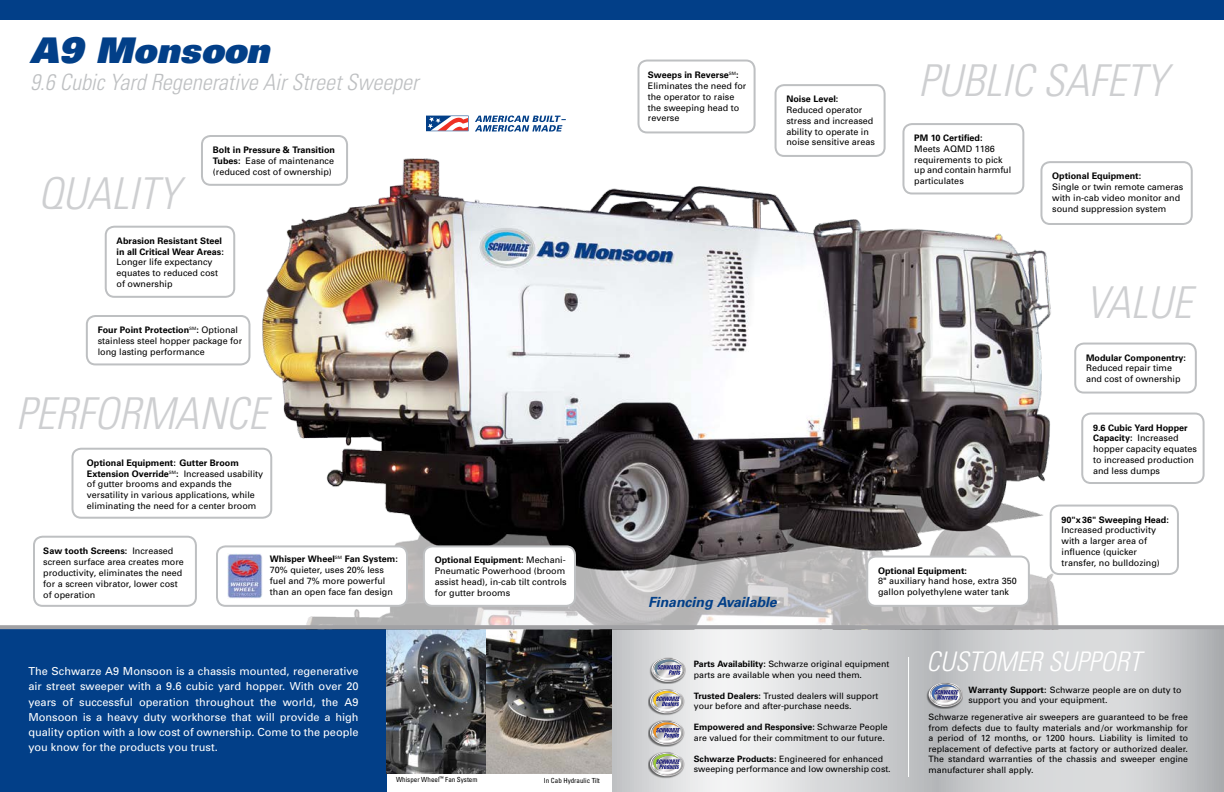
<style>
.page{position:relative;width:1224px;height:792px;background:#fff}
.page>*{position:absolute;margin:0;border:0;box-sizing:border-box;transform-origin:0 0}
.t1{font:italic 300 condensed 43.9px "Univers";color:#cecfd1}
.t2{font:italic 900 35.4px "Univers";color:#023f88}
.t3{font:italic 300 condensed 27px "Univers";color:#fff}
.t4{font:italic 300 condensed 22.4px "Univers";color:#bec0c2}
.t5{font:italic 700 14px "Univers";color:#023f88}
.t6{font:11px/15.2px "Univers";color:#fff;text-align:justify}
.t7{font:9px/10.8px "Univers";color:#000}
.t8{font:8.8px/10.5px "Univers";color:#000}
.t9{font:condensed 7px "Univers";color:#000}
.s1{font-weight:700}
</style>
<div class="page">
<div style="left:0;top:0;width:1224px;height:20px;background:#023f88"></div>
<div style="left:0;top:629px;width:387px;height:163px;background:#023f88"></div>
<img style="left:387px;top:629px;width:225px;height:144px">
<svg style="left:612px;top:629px;width:612px;height:163px"></svg>
<div style="left:926px;top:682px;width:37px;height:27px;background:#000;opacity:.55"></div>
<svg style="left:926px;top:682px;width:37px;height:25px"></svg>
<hr style="left:908px;top:657px;width:1px;height:120px;background:#fff">
<div style="left:649px;top:657px;width:37px;height:27px;background:#000;opacity:.55"></div>
<svg style="left:649px;top:658px;width:37px;height:24px"></svg>
<div style="left:648px;top:689px;width:37px;height:27px;background:#000;opacity:.55"></div>
<svg style="left:648px;top:689px;width:36px;height:24px"></svg>
<div style="left:648px;top:720px;width:37px;height:27px;background:#000;opacity:.55"></div>
<svg style="left:648px;top:720px;width:36px;height:25px"></svg>
<div style="left:648px;top:752px;width:37px;height:27px;background:#000;opacity:.55"></div>
<svg style="left:648px;top:752px;width:36px;height:24px"></svg>
<div style="left:71px;top:448px;width:201px;height:71px;border:2px solid #bec0c2;border-radius:9px"></div>
<img style="left:254px;top:151px;width:824px;height:474px">
<hr style="left:0;top:625px;width:1224px;height:4px;background:#a1a1a4">
<div style="left:202px;top:136px;width:145px;height:49px;background:#fff;border-radius:9px"></div>
<div style="left:201px;top:135px;width:147px;height:51px;border:2px solid #bec0c2;border-radius:9px"></div>
<div style="left:86px;top:315px;width:164px;height:50px;border:2px solid #bec0c2;border-radius:9px"></div>
<div style="left:105px;top:226px;width:130px;height:72px;border:2px solid #bec0c2;border-radius:9px"></div>
<div style="left:424px;top:546px;width:151px;height:60px;background:#fff;border-radius:9px"></div>
<div style="left:423px;top:545px;width:153px;height:62px;border:2px solid #bec0c2;border-radius:9px"></div>
<div style="left:33px;top:536px;width:164px;height:71px;border:2px solid #bec0c2;border-radius:9px"></div>
<div style="left:776px;top:85px;width:109px;height:71px;background:#fff;border-radius:9px"></div>
<div style="left:775px;top:84px;width:111px;height:73px;border:2px solid #bec0c2;border-radius:9px"></div>
<div style="left:1041px;top:162px;width:151px;height:62px;background:#fff;border-radius:9px"></div>
<div style="left:1040px;top:161px;width:153px;height:64px;border:2px solid #bec0c2;border-radius:9px"></div>
<div style="left:638px;top:60px;width:118px;height:73px;border:2px solid #bec0c2;border-radius:9px"></div>
<div style="left:1075px;top:344px;width:121px;height:49px;background:#fff;border-radius:9px"></div>
<div style="left:1074px;top:343px;width:123px;height:51px;border:2px solid #bec0c2;border-radius:9px"></div>
<div style="left:1081px;top:413px;width:124px;height:71px;border:2px solid #bec0c2;border-radius:9px"></div>
<div style="left:1051px;top:506px;width:127px;height:68px;background:#fff;border-radius:9px"></div>
<div style="left:1050px;top:505px;width:129px;height:70px;border:2px solid #bec0c2;border-radius:9px"></div>
<div style="left:867px;top:557px;width:162px;height:49px;background:#fff;border-radius:9px"></div>
<div style="left:866px;top:556px;width:164px;height:51px;border:2px solid #bec0c2;border-radius:9px"></div>
<div style="left:217px;top:546px;width:190px;height:60px;background:#fff;border-radius:9px"></div>
<div style="left:216px;top:545px;width:192px;height:62px;border:2px solid #bec0c2;border-radius:9px"></div>
<img style="left:227px;top:553px;width:35px;height:46px">
<svg style="left:426px;top:115px;width:43px;height:16px"></svg>
<svg style="left:475px;top:116px;width:91px;height:16px"></svg>
<div style="left:903px;top:124px;width:120px;height:69px;background:#fff;border-radius:9px"></div>
<div style="left:902px;top:123px;width:122px;height:71px;border:2px solid #bec0c2;border-radius:9px"></div>
<p class="t2" style="left:30px;top:27px;width:241px">A9 Monsoon</p>
<p class="t4" style="left:30px;top:69px;width:392px">9.6 CUBIC YARD REGENERATIVE AIR STREET SWEEPER</p>
<p class="t1" style="left:38px;top:167px;width:143px">QUALITY</p>
<p class="t7" style="left:213px;top:145px;width:124px;text-align:justify"><span class="s1">Bolt in Pressure &amp; Transition Tubes:</span> Ease of maintenance (reduced cost of ownership)</p>
<p class="t7" style="left:117px;top:235px;width:109px"><span class="s1">Abrasion Resistant Steel in all Critical Wear Areas:<br></span>Longer life expectancy equates to reduced cost of ownership</p>
<p class="t7" style="left:98px;top:325px;width:146px"><span class="s1">Four Point Protection</span><sup>SM</sup><span class="s1">:</span> Optional stainless steel hopper package for long lasting performance</p>
<p class="t1" style="left:16px;top:388px;width:253px">PERFORMANCE</p>
<p class="t7" style="left:87px;top:457px;width:178px"><span class="s1">Optional Equipment: Gutter Broom Extension Override</span><sup>SM</sup><span class="s1">:</span> Increased usability of gutter brooms and expands the versatility in various applications, while eliminating the need for a center broom</p>
<p class="t7" style="left:43px;top:546px;width:142px"><span class="s1">Saw tooth Screens:</span> Increased screen surface area creates more productivity, eliminates the need for a screen vibrator, lower cost of operation</p>
<p class="t7" style="left:270px;top:554px;width:129px"><span class="s1">Whisper Wheel</span><sup>SM</sup> <span class="s1">Fan System:<br></span>70% quieter, uses 20% less fuel and 7% more powerful than an open face fan design</p>
<p class="t6" style="left:28px;top:664px;width:332px">The Schwarze A9 Monsoon is a chassis mounted, regenerative air street sweeper with a 9.6 cubic yard hopper. With over 20 years of successful operation throughout the world, the A9<br>Monsoon is a heavy duty workhorse that will provide a high quality option with a low cost of ownership. Come to the people you know for the products you trust.</p>
<p class="t7" style="left:435px;top:555px;width:134px"><span class="s1">Optional Equipment:</span> Mechani-<br>Pneumatic Powerhood (broom assist head), in-cab tilt controls for gutter brooms</p>
<p class="t9" style="left:396px;top:775px;width:83px">Whisper Wheel<sup>™</sup> Fan System</p>
<p class="t9" style="left:544px;top:776px;width:57px">In Cab Hydraulic Tilt</p>
<p class="t7" style="left:648px;top:70px;width:100px"><span class="s1">Sweeps in Reverse</span><sup>SM</sup><span class="s1">:<br></span>Eliminates the need for the operator to raise the sweeping head to reverse</p>
<p class="t7" style="left:786px;top:94px;width:90px"><span class="s1">Noise Level:<br></span>Reduced operator stress and increased ability to operate in noise sensitive areas</p>
<p class="t1" style="left:918px;top:54px;width:249px">PUBLIC SAFETY</p>
<p class="t7" style="left:914px;top:133px;width:98px"><span class="s1">PM 10 Certified:<br></span>Meets AQMD 1186 requirements to pick up and contain harmful particulates</p>
<p class="t7" style="left:1052px;top:171px;width:133px"><span class="s1">Optional Equipment:<br></span>Single or twin remote cameras with in-cab video monitor and sound suppression system</p>
<p class="t5" style="left:648px;top:593px;width:130px">Financing Available</p>
<p class="t7" style="left:878px;top:565px;width:140px"><span class="s1">Optional Equipment:<br></span>8" auxiliary hand hose, extra 350 gallon polyethylene water tank</p>
<p class="t1" style="left:1086px;top:276px;width:107px">VALUE</p>
<p class="t7" style="left:1086px;top:352px;width:102px"><span class="s1">Modular Componentry:<br></span>Reduced repair time and cost of ownership</p>
<p class="t7" style="left:1093px;top:422px;width:106px"><span class="s1">9.6 Cubic Yard Hopper<br>Capacity:</span> Increased hopper capacity equates to increased production and less dumps</p>
<p class="t7" style="left:1062px;top:514px;width:109px"><span class="s1">90"x 36" Sweeping Head:<br></span>Increased productivity with a larger area of influence (quicker transfer, no bulldozing)</p>
<p class="t8" style="left:694px;top:659px;width:197px"><span class="s1">Parts Availability:</span> Schwarze original equipment</p>
<p class="t3" style="left:927px;top:645px;width:216px">CUSTOMER SUPPORT</p>
<p class="t8" style="left:694px;top:670px;width:170px">parts are available when you need them.</p>
<p class="t8" style="left:694px;top:691px;width:186px"><span class="s1">Trusted Dealers:</span> Trusted dealers will support your before and after-purchase needs.</p>
<p class="t8" style="left:694px;top:722px;width:195px"><span class="s1">Empowered and Responsive:</span> Schwarze People are valued for their commitment to our future.</p>
<p class="t8" style="left:694px;top:754px;width:198px"><span class="s1">Schwarze Products:</span> Engineered for enhanced sweeping performance and low ownership cost.</p>
<p class="t8" style="left:969px;top:684px;width:215px"><span class="s1">Warranty Support:</span> Schwarze people are on duty to support you and your equipment.</p>
<p class="t8" style="left:929px;top:712px;width:261px;text-align:justify">Schwarze regenerative air sweepers are guaranteed to be free from defects due to faulty materials and /or workmanship for a period of 12 months, or 1200 hours. Liability is limited to replacement of defective parts at factory or authorized dealer.<br>The standard warranties of the chassis and sweeper engine manufacturer shall apply.</p>
</div>
